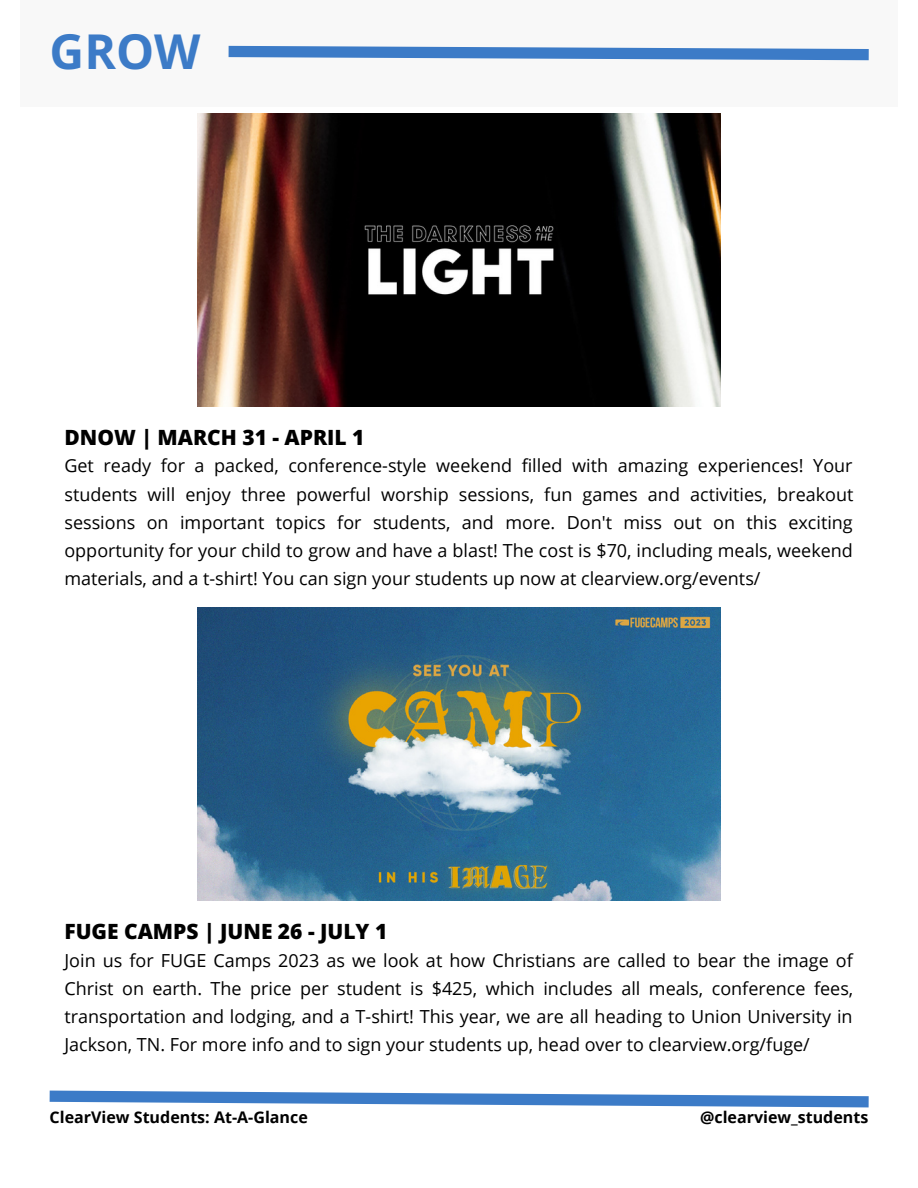
<style>
.page{position:relative;width:918px;height:1188px;background:#fff}
.page>*{position:absolute;margin:0;border:0;box-sizing:border-box;transform-origin:0 0}
.t1{font:700 48px "Open Sans";color:#3c7bc7}
.t2{font:800 21px "Open Sans";color:#000}
.t3{font:18px/28.2px "Open Sans";color:#000;text-align:justify}
.t4{font:700 16.05px "Open Sans";color:#000}
</style>
<div class="page">
<div style="left:21px;top:0;width:876px;height:106px;background:#f8f8f8"></div>
<svg style="left:228px;top:45px;width:641px;height:16px"></svg>
<svg style="left:49px;top:1090px;width:820px;height:18px"></svg>
<img style="left:198px;top:113px;width:523px;height:294px">
<img style="left:198px;top:607px;width:523px;height:294px">
<h1 class="t1" style="left:50px;top:18px;width:152px">GROW</h1>
<p class="t2" style="left:64px;top:422px;width:302px">DNOW | MARCH 31 - APRIL 1</p>
<p class="t3" style="left:64px;top:451px;width:791px">Get ready for a packed, conference-style weekend filled with amazing experiences! Your students will enjoy three powerful worship sessions, fun games and activities, breakout sessions on important topics for students, and more. Don't miss out on this exciting opportunity for your child to grow and have a blast! The cost is $70, including meals, weekend materials, and a t-shirt! You can sign your students up now at clearview.org/events/</p>
<p class="t2" style="left:64px;top:916px;width:324px">FUGE CAMPS | JUNE 26 - JULY 1</p>
<p class="t3" style="left:64px;top:946px;width:790px">Join us for FUGE Camps 2023 as we look at how Christians are called to bear the image of Christ on earth. The price per student is $425, which includes all meals, conference fees, transportation and lodging, and a T-shirt! This year, we are all heading to Union University in Jackson, TN. For more info and to sign your students up, head over to clearview.org/fuge/</p>
<p class="t4" style="left:50px;top:1106px;width:260px">ClearView Students: At-A-Glance</p>
<p class="t4" style="left:700px;top:1106px;width:170px">@clearview_students</p>
</div>
